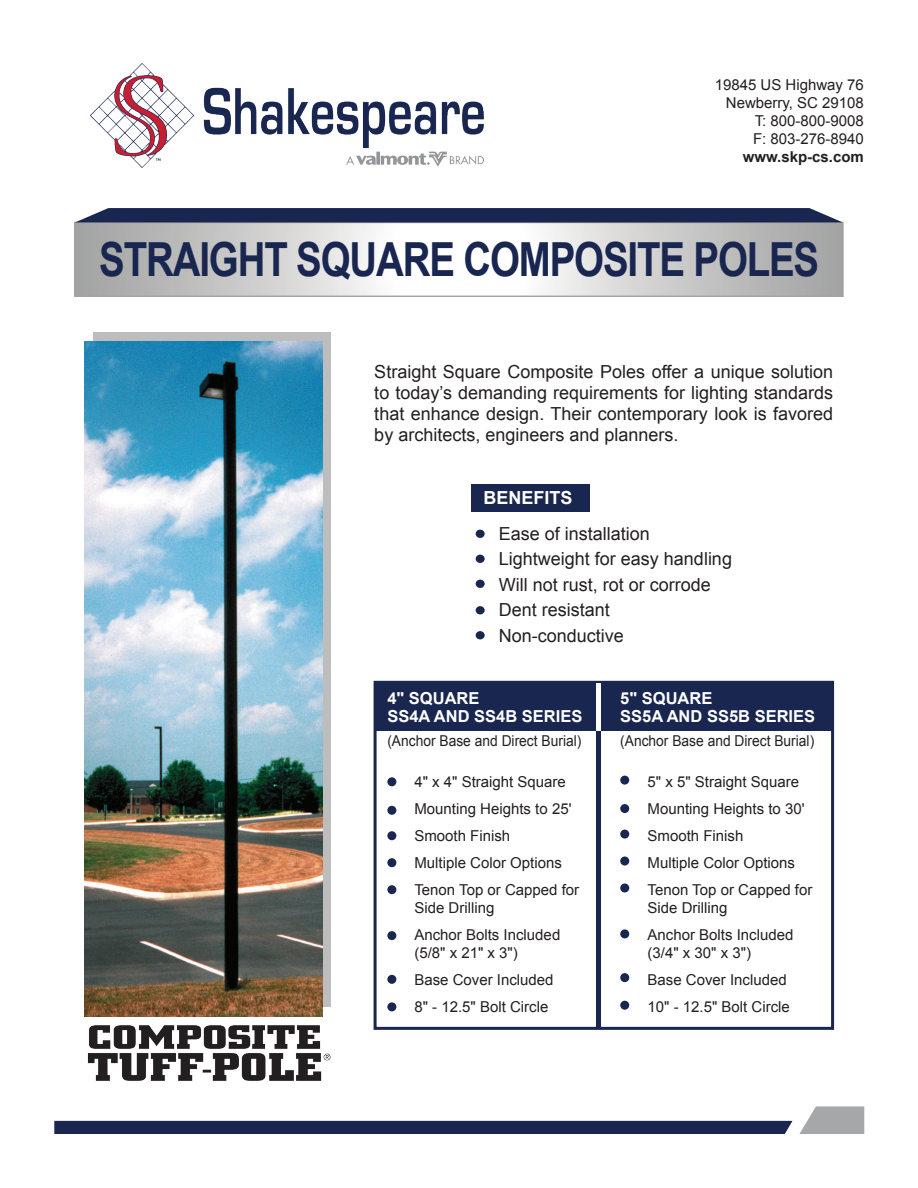
<style>
.page{position:relative;width:918px;height:1188px;background:#fff}
.page>*{position:absolute;margin:0;border:0;box-sizing:border-box;transform-origin:0 0}
.t1{font:700 47.1px "Arial";letter-spacing:-.03em;color:#182650;scale:.82 1}
.t2{font:18px/25.5px "Arial";color:#231f20}
.t3{font:700 18px "Arial";color:#fff}
.t4{font:700 16.5px/18px "Arial";color:#fff}
.t5{font:15px/27px "Arial";color:#231f20}
.t6{font:15px "Arial";color:#231f20;scale:.92 1}
.t7{font:700 15px "Arial";color:#231f20}
</style>
<div class="page">
<div style="left:471px;top:484px;width:119px;height:28px;background:#182650"></div>
<div style="left:476px;top:530px;width:9px;height:8px;background:#182650;border-radius:50%"></div>
<div style="left:476px;top:555px;width:9px;height:8px;background:#182650;border-radius:50%"></div>
<div style="left:476px;top:580px;width:9px;height:8px;background:#182650;border-radius:50%"></div>
<div style="left:476px;top:606px;width:9px;height:8px;background:#182650;border-radius:50%"></div>
<div style="left:476px;top:631px;width:9px;height:8px;background:#182650;border-radius:50%"></div>
<img style="left:91px;top:63px;width:393px;height:104px">
<svg style="left:76px;top:224px;width:766px;height:71px"></svg>
<div style="left:74px;top:222px;width:770px;height:75px;border:1px solid #7a7c79"></div>
<svg style="left:75px;top:208px;width:768px;height:14px"></svg>
<div style="left:54px;top:1121px;width:739px;height:13px;background:#182650"></div>
<svg style="left:799px;top:1106px;width:65px;height:28px"></svg>
<svg style="left:94px;top:332px;width:237px;height:675px;fill:#bcbdbc"></svg>
<img style="left:85px;top:341px;width:237px;height:675px">
<img style="left:87px;top:1025px;width:244px;height:56px">
<div style="left:374px;top:684px;width:459px;height:47px;background:#182650"></div>
<hr style="left:596px;top:731px;width:4px;height:298px;background:#182650">
<div style="left:387px;top:777px;width:9px;height:9px;background:#182650;border-radius:50%"></div>
<div style="left:387px;top:806px;width:9px;height:9px;background:#182650;border-radius:50%"></div>
<div style="left:387px;top:831px;width:9px;height:9px;background:#182650;border-radius:50%"></div>
<div style="left:387px;top:858px;width:9px;height:9px;background:#182650;border-radius:50%"></div>
<div style="left:387px;top:885px;width:9px;height:9px;background:#182650;border-radius:50%"></div>
<div style="left:387px;top:931px;width:9px;height:9px;background:#182650;border-radius:50%"></div>
<div style="left:387px;top:975px;width:9px;height:9px;background:#182650;border-radius:50%"></div>
<div style="left:387px;top:1002px;width:9px;height:9px;background:#182650;border-radius:50%"></div>
<div style="left:620px;top:776px;width:9px;height:9px;background:#182650;border-radius:50%"></div>
<div style="left:620px;top:804px;width:9px;height:9px;background:#182650;border-radius:50%"></div>
<div style="left:620px;top:830px;width:9px;height:9px;background:#182650;border-radius:50%"></div>
<div style="left:620px;top:857px;width:9px;height:9px;background:#182650;border-radius:50%"></div>
<div style="left:620px;top:883px;width:9px;height:9px;background:#182650;border-radius:50%"></div>
<div style="left:620px;top:929px;width:9px;height:9px;background:#182650;border-radius:50%"></div>
<div style="left:620px;top:973px;width:9px;height:9px;background:#182650;border-radius:50%"></div>
<div style="left:620px;top:1001px;width:9px;height:9px;background:#182650;border-radius:50%"></div>
<div style="left:374px;top:681px;width:460px;height:349px;border:3px solid #182650"></div>
<hr style="left:596px;top:684px;width:4px;height:47px;background:#fff">
<p class="t5" style="left:715px;top:76px;width:151px;line-height:18px;text-align:right">19845 US Highway 76<br>Newberry, SC 29108<br>T: 800-800-9008<br>F: 803-276-8940</p>
<p class="t7" style="left:743px;top:147px;width:123px">www.skp-cs.com</p>
<h1 class="t1" style="left:99px;top:228px;width:880px">STRAIGHT SQUARE COMPOSITE POLES</h1>
<p class="t2" style="left:374px;top:361px;width:460px;line-height:21px;text-align:justify">Straight Square Composite Poles offer a unique solution to today’s demanding requirements for lighting standards that enhance design. Their contemporary look is favored by architects, engineers and planners.</p>
<p class="t3" style="left:483px;top:485px;width:91px">BENEFITS</p>
<p class="t2" style="left:499px;top:521px;width:235px">Ease of installation<br>Lightweight for easy handling<br>Will not rust, rot or corrode<br>Dent resistant<br>Non-conductive</p>
<p class="t4" style="left:387px;top:690px;width:196px">4" SQUARE<br>SS4A AND SS4B SERIES</p>
<p class="t6" style="left:387px;top:731px;width:212px">(Anchor Base and Direct Burial)</p>
<p class="t5" style="left:414px;top:768px;width:166px">4" x 4" Straight Square<br>Mounting Heights to 25'<br>Smooth Finish<br>Multiple Color Options<br>Tenon Top or Capped for</p>
<p class="t5" style="left:414px;top:894px;width:147px">Side Drilling<br>Anchor Bolts Included</p>
<p class="t5" style="left:414px;top:939px;width:141px">(5/8" x 21" x 3")<br>Base Cover Included<br>8" - 12.5" Bolt Circle</p>
<p class="t4" style="left:620px;top:690px;width:196px">5" SQUARE<br>SS5A AND SS5B SERIES</p>
<p class="t6" style="left:620px;top:731px;width:212px">(Anchor Base and Direct Burial)</p>
<p class="t5" style="left:648px;top:768px;width:166px">5" x 5" Straight Square<br>Mounting Heights to 30'<br>Smooth Finish<br>Multiple Color Options<br>Tenon Top or Capped for</p>
<p class="t5" style="left:648px;top:894px;width:147px">Side Drilling<br>Anchor Bolts Included</p>
<p class="t5" style="left:648px;top:939px;width:144px">(3/4" x 30" x 3")<br>Base Cover Included<br>10" - 12.5" Bolt Circle</p>
</div>
